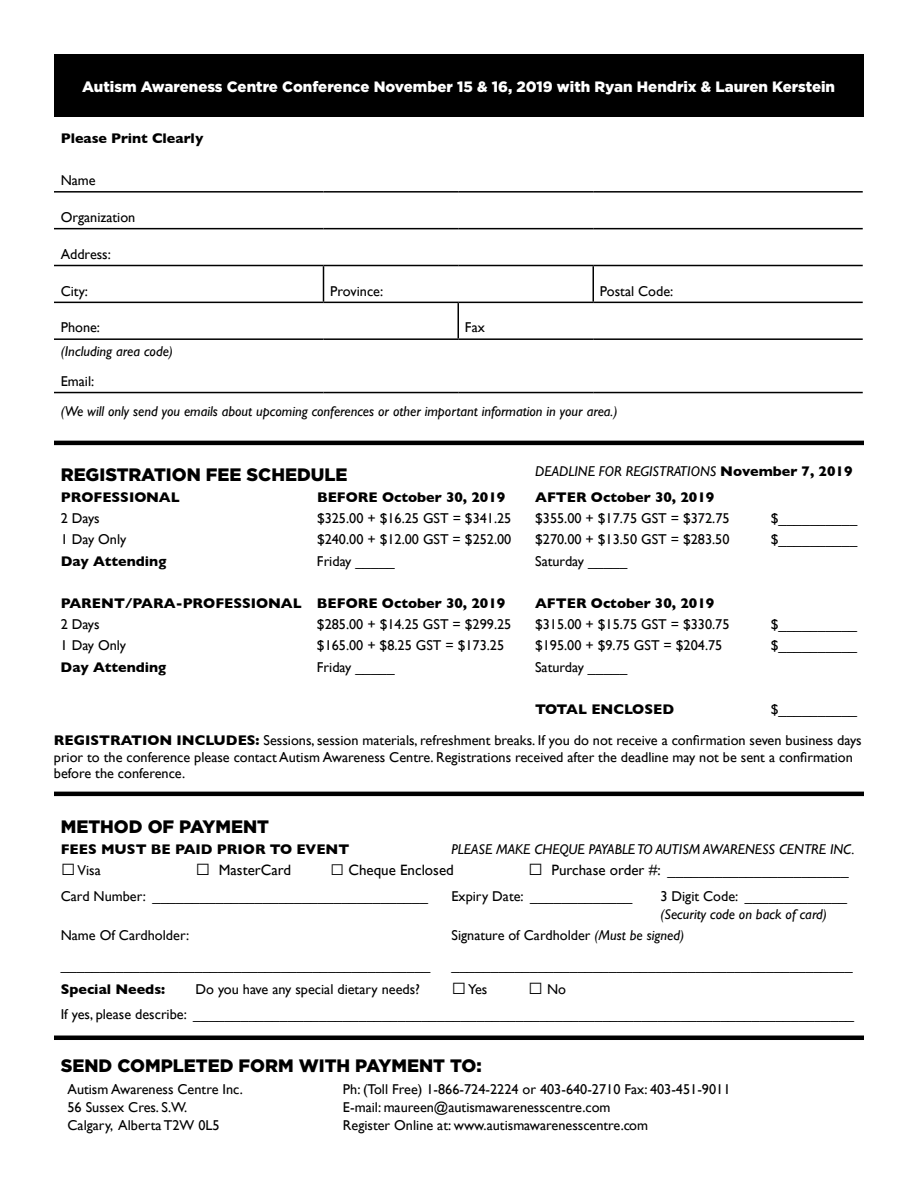
<style>
.page{position:relative;width:918px;height:1188px;background:#fff}
.page>*{position:absolute;margin:0;border:0;box-sizing:border-box;transform-origin:0 0}
.t1{font:900 18px "Gotham HTF";color:#000}
.t2{font:900 15px "Gotham HTF";color:#fff}
.t3{font:15px "Gill Sans";color:#000}
.t4{font:14.25px/18px "Gill Sans";color:#000}
.t5{font:italic 14.25px "Gill Sans";color:#000}
.t6{font:700 14.25px "Gill Sans";color:#000}
.s1{font-weight:700;font-style:normal}
.s2{font-weight:700}
.s3{font-size:15px}
.s4{font-style:italic}
</style>
<div class="page">
<hr style="left:54px;top:191px;width:270px;height:2px;background:#000">
<hr style="left:324px;top:191px;width:134px;height:2px;background:#000">
<hr style="left:458px;top:191px;width:135px;height:2px;background:#000">
<hr style="left:593px;top:191px;width:270px;height:2px;background:#000">
<hr style="left:54px;top:228px;width:270px;height:1px;background:#000">
<hr style="left:324px;top:228px;width:134px;height:1px;background:#000">
<hr style="left:458px;top:228px;width:135px;height:1px;background:#000">
<hr style="left:593px;top:228px;width:270px;height:1px;background:#000">
<hr style="left:54px;top:265px;width:270px;height:1px;background:#000">
<hr style="left:324px;top:265px;width:134px;height:1px;background:#000">
<hr style="left:323px;top:266px;width:1px;height:36px;background:#000">
<hr style="left:458px;top:265px;width:135px;height:1px;background:#000">
<hr style="left:593px;top:265px;width:270px;height:1px;background:#000">
<hr style="left:592px;top:266px;width:2px;height:36px;background:#000">
<hr style="left:54px;top:302px;width:270px;height:1px;background:#000">
<hr style="left:324px;top:302px;width:134px;height:1px;background:#000">
<hr style="left:458px;top:302px;width:135px;height:1px;background:#000">
<hr style="left:458px;top:303px;width:1px;height:35px;background:#000">
<hr style="left:593px;top:302px;width:270px;height:1px;background:#000">
<hr style="left:54px;top:338px;width:270px;height:2px;background:#000">
<hr style="left:324px;top:338px;width:134px;height:2px;background:#000">
<hr style="left:458px;top:338px;width:135px;height:2px;background:#000">
<hr style="left:593px;top:338px;width:270px;height:2px;background:#000">
<hr style="left:54px;top:392px;width:270px;height:1px;background:#000">
<hr style="left:324px;top:392px;width:134px;height:1px;background:#000">
<hr style="left:458px;top:392px;width:135px;height:1px;background:#000">
<hr style="left:593px;top:392px;width:270px;height:1px;background:#000">
<hr style="left:54px;top:441px;width:810px;height:4px;background:#000">
<hr style="left:54px;top:792px;width:810px;height:4px;background:#000">
<hr style="left:54px;top:1036px;width:810px;height:4px;background:#000">
<div style="left:54px;top:54px;width:810px;height:63px;background:#000"></div>
<p class="t2" style="left:82px;top:78px;width:754px">Autism Awareness Centre Conference November 15 &amp; 16, 2019 with Ryan Hendrix &amp; Lauren Kerstein</p>
<p class="t6" style="left:61px;top:127px;width:144px">Please Print Clearly</p>
<p class="t4" style="left:61px;top:171px;width:37px">Name</p>
<p class="t4" style="left:61px;top:208px;width:76px">Organization</p>
<p class="t4" style="left:61px;top:245px;width:52px">Address:</p>
<p class="t4" style="left:61px;top:282px;width:29px">City:</p>
<p class="t4" style="left:330px;top:282px;width:54px">Province:</p>
<p class="t4" style="left:600px;top:282px;width:75px">Postal Code:</p>
<p class="t4" style="left:61px;top:319px;width:41px">Phone:</p>
<p class="t4" style="left:465px;top:319px;width:21px">Fax</p>
<p class="t5" style="left:61px;top:343px;width:114px">(Including area code)</p>
<p class="t4" style="left:61px;top:372px;width:35px">Email:</p>
<p class="t5" style="left:61px;top:403px;width:558px">(We will only send you emails about upcoming conferences or other important information in your area.)</p>
<p class="t1" style="left:61px;top:464px;width:288px">REGISTRATION FEE SCHEDULE</p>
<p class="t5" style="left:535px;top:463px;width:319px">DEADLINE FOR REGISTRATIONS <span class="s1">November 7, 2019</span></p>
<p class="t6" style="left:61px;top:486px;width:121px">PROFESSIONAL</p>
<p class="t6" style="left:317px;top:486px;width:190px">BEFORE October 30, 2019</p>
<p class="t6" style="left:535px;top:486px;width:181px">AFTER October 30, 2019</p>
<p class="t4" style="left:61px;top:509px;width:41px">2 Days</p>
<p class="t4" style="left:317px;top:509px;width:196px">$325.00 + $16.25 GST = $341.25</p>
<p class="t4" style="left:535px;top:509px;width:196px">$355.00 + $17.75 GST = $372.75</p>
<p class="t4" style="left:771px;top:509px;width:88px">$__________</p>
<p class="t4" style="left:61px;top:531px;width:67px">1 Day Only</p>
<p class="t4" style="left:317px;top:531px;width:196px">$240.00 + $12.00 GST = $252.00</p>
<p class="t4" style="left:535px;top:531px;width:196px">$270.00 + $13.50 GST = $283.50</p>
<p class="t4" style="left:771px;top:531px;width:88px">$__________</p>
<p class="t6" style="left:61px;top:549px;width:107px">Day Attending</p>
<p class="t4" style="left:317px;top:552px;width:79px">Friday _____</p>
<p class="t4" style="left:535px;top:552px;width:94px">Saturday _____</p>
<p class="t6" style="left:61px;top:592px;width:446px">PARENT/PARA-PROFESSIONAL BEFORE October 30, 2019</p>
<p class="t6" style="left:535px;top:592px;width:181px">AFTER October 30, 2019</p>
<p class="t4" style="left:61px;top:615px;width:41px">2 Days</p>
<p class="t4" style="left:317px;top:615px;width:196px">$285.00 + $14.25 GST = $299.25</p>
<p class="t4" style="left:535px;top:615px;width:196px">$315.00 + $15.75 GST = $330.75</p>
<p class="t4" style="left:771px;top:615px;width:88px">$__________</p>
<p class="t4" style="left:61px;top:636px;width:67px">1 Day Only</p>
<p class="t4" style="left:317px;top:636px;width:189px">$165.00 + $8.25 GST = $173.25</p>
<p class="t4" style="left:535px;top:636px;width:189px">$195.00 + $9.75 GST = $204.75</p>
<p class="t4" style="left:771px;top:636px;width:88px">$__________</p>
<p class="t6" style="left:61px;top:655px;width:107px">Day Attending</p>
<p class="t4" style="left:317px;top:658px;width:79px">Friday _____</p>
<p class="t4" style="left:535px;top:658px;width:94px">Saturday _____</p>
<p class="t6" style="left:535px;top:698px;width:140px">TOTAL ENCLOSED</p>
<p class="t4" style="left:54px;top:693px;width:809px;line-height:31.2px;text-indent:717px">$__________<br><span class="s2">REGISTRATION INCLUDES:</span> Sessions, session materials, refreshment breaks. If you do not receive a confirmation seven business days</p>
<p class="t4" style="left:54px;top:748px;width:801px;line-height:16.5px">prior to the conference please contact Autism Awareness Centre. Registrations received after the deadline may not be sent a confirmation before the conference.</p>
<p class="t1" style="left:61px;top:816px;width:210px">METHOD OF PAYMENT</p>
<p class="t6" style="left:61px;top:838px;width:290px">FEES MUST BE PAID PRIOR TO EVENT</p>
<p class="t5" style="left:451px;top:841px;width:405px">PLEASE MAKE CHEQUE PAYABLE TO AUTISM AWARENESS CENTRE INC.</p>
<p class="t4" style="left:78px;top:862px;width:25px">Visa</p>
<p class="t3" style="left:219px;top:862px;width:74px">MasterCard</p>
<p class="t3" style="left:348px;top:862px;width:107px">Cheque Enclosed</p>
<p class="t4" style="left:552px;top:862px;width:299px"><span class="s3">Purchase order #:</span> _______________________</p>
<p class="t4" style="left:61px;top:887px;width:369px">Card Number: ___________________________________</p>
<p class="t4" style="left:452px;top:887px;width:182px">Expiry Date: _____________</p>
<p class="t4" style="left:660px;top:887px;width:188px">3 Digit Code: _____________</p>
<p class="t5" style="left:660px;top:906px;width:168px">(Security code on back of card)</p>
<p class="t4" style="left:61px;top:920px;width:371px;line-height:30px">Name Of Cardholder: _______________________________________________</p>
<p class="t4" style="left:452px;top:920px;width:403px;line-height:30px">Signature of Cardholder <span class="s4">(Must be signed) </span>___________________________________________________</p>
<p class="t6" style="left:61px;top:978px;width:106px">Special Needs:</p>
<p class="t4" style="left:196px;top:980px;width:226px">Do you have any special dietary needs?</p>
<p class="t4" style="left:468px;top:980px;width:21px">Yes</p>
<p class="t4" style="left:61px;top:977px;width:795px;line-height:24.8px;text-indent:486px">No<br>If yes, please describe: ____________________________________________________________________________________</p>
<p class="t1" style="left:61px;top:1055px;width:422px">SEND COMPLETED FORM WITH PAYMENT TO:</p>
<p class="t4" style="left:68px;top:1080px;width:177px">Autism Awareness Centre Inc.<br>56 Sussex Cres. S.W.<br>Calgary, Alberta T2W 0L5</p>
<p class="t4" style="left:343px;top:1080px;width:389px">Ph: (Toll Free) 1-866-724-2224 or 403-640-2710 Fax: 403-451-9011<br>E-mail: maureen@autismawarenesscentre.com<br>Register Online at: www.autismawarenesscentre.com</p>
</div>
